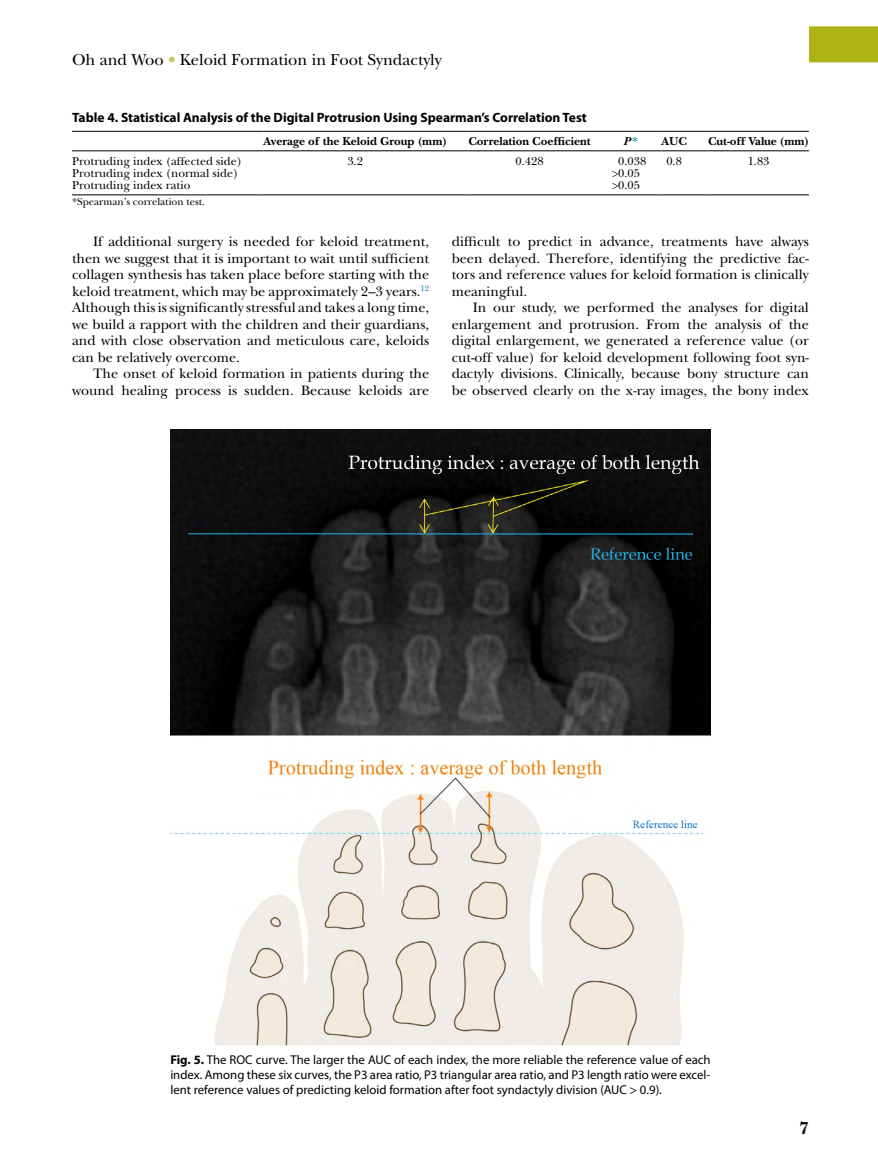
<style>
.page{position:relative;width:878px;height:1175px;background:#fff}
.page>*{position:absolute;margin:0;border:0;box-sizing:border-box;transform-origin:0 0}
.t1{font:700 18px "New Baskerville Std";color:#000}
.t2{font:16.5px "New Baskerville Std";color:#000}
.t3{font:14.25px/16.5px "New Baskerville Std";color:#000;text-align:justify}
.t4{font:700 13.5px "Myriad Pro";color:#000}
.t5{font:12.75px/15px "Myriad Pro";color:#000;text-align:justify}
.t6{font:12px "New Baskerville Std";color:#000}
.t7{font:700 12px "New Baskerville Std";color:#000}
.t8{font:italic 700 12px "New Baskerville Std";color:#000}
.t9{font:10.5px "New Baskerville Std";color:#000}
.s1{color:#c5c761}
.s2{font-style:normal;color:#017eac}
.s3{font-weight:700}
</style>
<div class="page">
<div style="left:808px;top:26px;width:70px;height:36px;background:#b0b316"></div>
<hr style="left:72px;top:131px;width:191px;height:1px;background:#000">
<hr style="left:263px;top:131px;width:205px;height:1px;background:#000">
<hr style="left:468px;top:131px;width:144px;height:1px;background:#000">
<hr style="left:612px;top:131px;width:49px;height:1px;background:#000">
<hr style="left:661px;top:131px;width:47px;height:1px;background:#000">
<hr style="left:708px;top:131px;width:100px;height:1px;background:#000">
<hr style="left:72px;top:150px;width:191px;height:1px;background:#000">
<hr style="left:263px;top:150px;width:205px;height:1px;background:#000">
<hr style="left:468px;top:150px;width:144px;height:1px;background:#000">
<hr style="left:612px;top:150px;width:49px;height:1px;background:#000">
<hr style="left:661px;top:150px;width:47px;height:1px;background:#000">
<hr style="left:708px;top:150px;width:100px;height:1px;background:#000">
<hr style="left:72px;top:194px;width:191px;height:1px;background:#000">
<hr style="left:263px;top:194px;width:205px;height:1px;background:#000">
<hr style="left:468px;top:194px;width:144px;height:1px;background:#000">
<hr style="left:612px;top:194px;width:49px;height:1px;background:#000">
<hr style="left:661px;top:194px;width:47px;height:1px;background:#000">
<hr style="left:708px;top:194px;width:100px;height:1px;background:#000">
<img style="left:170px;top:429px;width:540px;height:617px">
<p class="t2" style="left:72px;top:50px;width:371px">Oh and Woo <span class="s1">•</span> Keloid Formation in Foot Syndactyly</p>
<p class="t4" style="left:72px;top:109px;width:516px">Table 4. Statistical Analysis of the Digital Protrusion Using Spearman’s Correlation Test</p>
<p class="t7" style="left:263px;top:134px;width:185px">Average of the Keloid Group (mm)</p>
<p class="t7" style="left:468px;top:134px;width:124px">Correlation Coefficient</p>
<p class="t8" style="left:623px;top:134px;width:16px">P<span class="s2">*</span></p>
<p class="t7" style="left:661px;top:134px;width:27px">AUC</p>
<p class="t7" style="left:708px;top:134px;width:102px">Cut-off Value (mm)</p>
<p class="t6" style="left:72px;top:154px;width:171px">Protruding index (affected side)</p>
<p class="t6" style="left:347px;top:154px;width:17px">3.2</p>
<p class="t6" style="left:515px;top:154px;width:30px">0.428</p>
<p class="t6" style="left:618px;top:154px;width:30px">0.038</p>
<p class="t6" style="left:666px;top:154px;width:17px">0.8</p>
<p class="t6" style="left:747px;top:154px;width:23px">1.83</p>
<p class="t6" style="left:72px;top:166px;width:168px">Protruding index (normal side)</p>
<p class="t6" style="left:612px;top:166px;width:30px">&gt;0.05</p>
<p class="t6" style="left:72px;top:178px;width:120px">Protruding index ratio</p>
<p class="t6" style="left:612px;top:178px;width:30px">&gt;0.05</p>
<p class="t9" style="left:72px;top:195px;width:134px">*Spearman’s correlation test.</p>
<p class="t3" style="left:72px;top:233px;width:359px;text-indent:21px">If additional surgery is needed for keloid treatment, then we suggest that it is important to wait until sufficient collagen synthesis has taken place before starting with the keloid treatment, which may be approximately 2–3 years.<sup>12<br></sup>Although this is significantly stressful and takes a long time, we build a rapport with the children and their guardians, and with close observation and meticulous care, keloids can be relatively overcome.</p>
<p class="t3" style="left:72px;top:365px;width:359px;text-align:right">The onset of keloid formation in patients during the wound healing process is sudden. Because keloids are</p>
<p class="t3" style="left:452px;top:233px;width:359px">difficult to predict in advance, treatments have always been delayed. Therefore, identifying the predictive fac&shy;tors and reference values for keloid formation is clinically meaningful.</p>
<p class="t3" style="left:452px;top:299px;width:359px;text-indent:21px">In our study, we performed the analyses for digital enlargement and protrusion. From the analysis of the digital enlargement, we generated a reference value (or cut-off value) for keloid development following foot syn&shy;dactyly divisions. Clinically, because bony structure can be observed clearly on the x-ray images, the bony index</p>
<p class="t5" style="left:170px;top:1052px;width:542px"><span class="s3">Fig. 5.</span> The ROC curve. The larger the AUC of each index, the more reliable the reference value of each index. Among these six curves, the P3 area ratio, P3 triangular area ratio, and P3 length ratio were excel&shy;lent reference values of predicting keloid formation after foot syndactyly division (AUC &gt; 0.9).</p>
<p class="t1" style="left:799px;top:1118px;width:11px">7</p>
</div>
